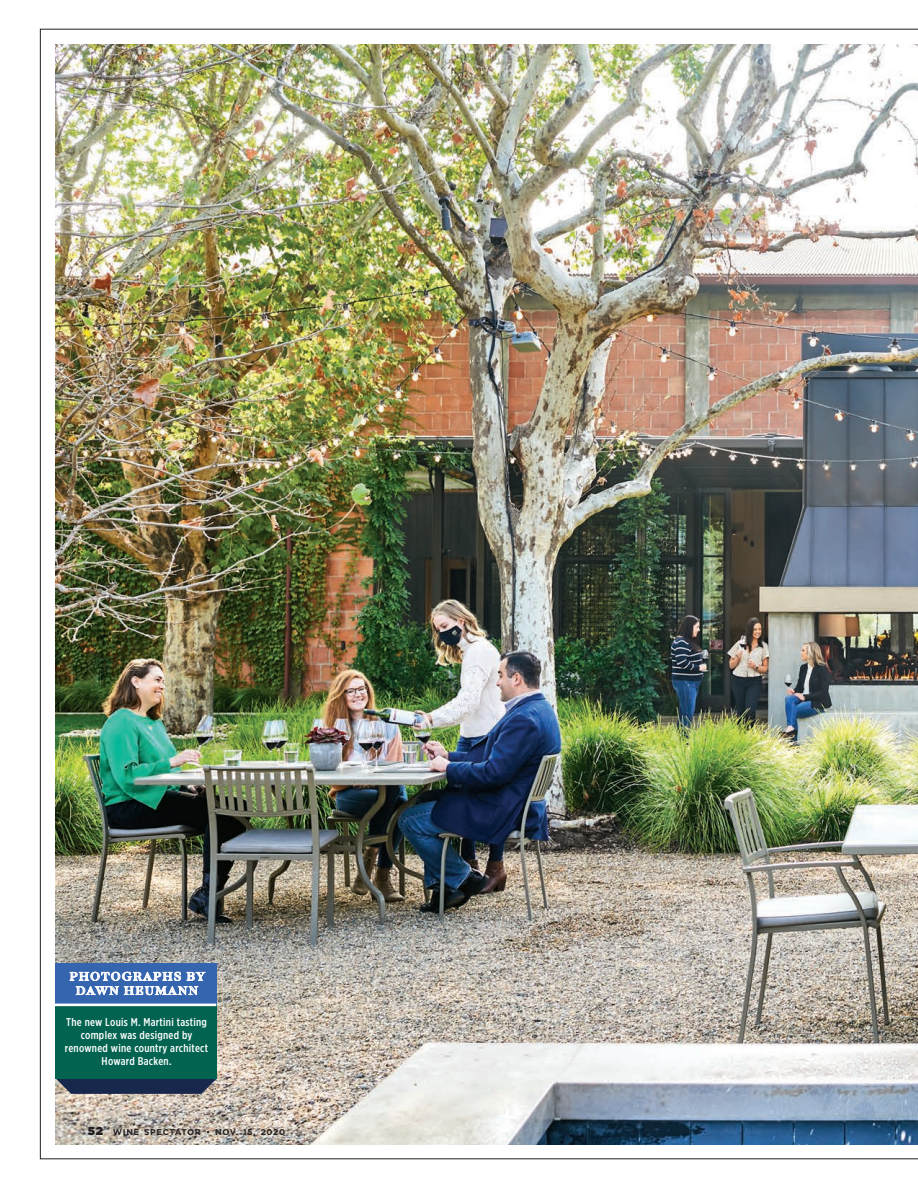
<style>
.page{position:relative;width:918px;height:1188px;background:#fff}
.page>*{position:absolute;margin:0;border:0;box-sizing:border-box;transform-origin:0 0}
.t1{font:500 12.9px/14.2px "Majesti Banner";letter-spacing:.1em;color:#fff;text-align:center}
.t2{font:500 11.25px/12.9px "Gotham X Narrow";letter-spacing:.025em;color:#fff;text-align:center}
.t3{font:700 8.4px "Gotham";letter-spacing:.075em;color:#231f20}
.t4{font:8.4px "Gotham";letter-spacing:.075em;color:#231f20}
.s1{font-weight:900;font-size:11.55px}
</style>
<div class="page">
<img style="left:56px;top:44px;width:862px;height:1101px">
<div style="left:56px;top:963px;width:161px;height:42px;background:#3665b0"></div>
<svg style="left:56px;top:971px;width:161px;height:123px"></svg>
<hr style="left:53px;top:1004px;width:163px;height:2px;background:#fff">
<p class="t1" style="left:70px;top:970px;width:137px">PHOTOGRAPHS BY<br>DAWN HEUMANN</p>
<p class="t2" style="left:65px;top:1016px;width:145px">The new Louis M. Martini tasting complex was designed by renowned wine country architect<br>Howard Backen.</p>
<p class="t3" style="left:88px;top:1127px;width:199px"><span class="s1">52</span> WINE SPECTATOR • NOV. 15, 2020</p>
<p class="t4" style="left:242px;top:1127px;width:42px">15, 2020</p>
</div>
